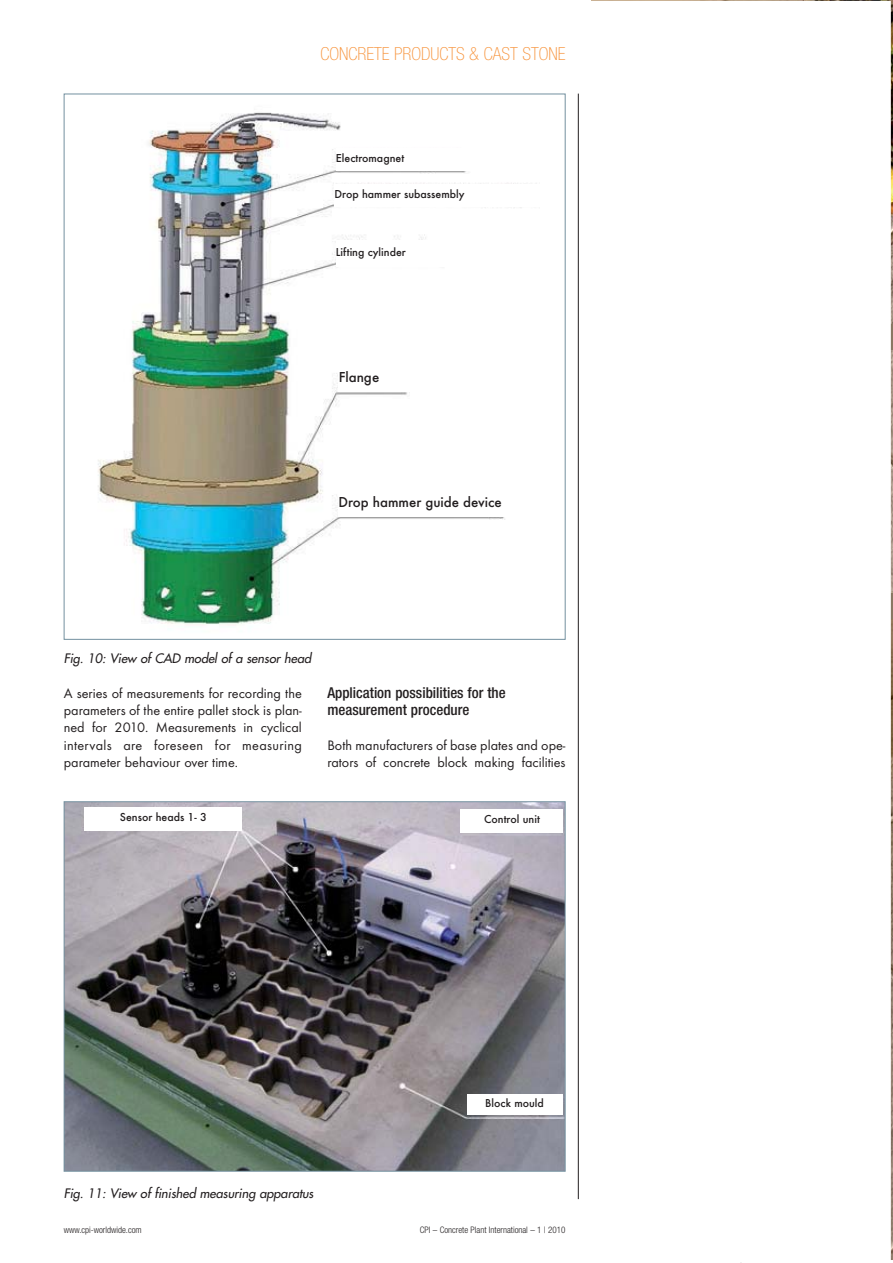
<style>
.page{position:relative;width:893px;height:1263px;background:#fff}
.page>*{position:absolute;margin:0;border:0;box-sizing:border-box;transform-origin:0 0}
.t1{font:100 condensed 18px "Helvetica Neue";color:#f79239}
.t2{font:500 condensed 15px/17.2px "Helvetica Neue";color:#231f20}
.t3{font:500 15px "Futura T";color:#231f20}
.t4{font:14.25px/17.2px "Futura T";color:#231f20;text-align:justify}
.t5{font:italic 12.75px "Futura";color:#231f20}
.t6{font:500 12px "Futura T";color:#231f20}
.t7{font:300 condensed 9px "Helvetica Neue";color:#231f20}
</style>
<div class="page">
<hr style="left:578px;top:94px;width:1px;height:1105px;background:#231f20">
<img style="left:98px;top:112px;width:439px;height:513px">
<img style="left:66px;top:803px;width:497px;height:367px">
<div style="left:336px;top:148px;width:140px;height:22px;background:#fff"></div>
<div style="left:84px;top:807px;width:158px;height:23px;background:#fff"></div>
<div style="left:461px;top:809px;width:102px;height:23px;background:#fff"></div>
<div style="left:467px;top:1094px;width:95px;height:21px;background:#fff"></div>
<div style="left:335px;top:184px;width:207px;height:23px;background:#fff"></div>
<div style="left:336px;top:240px;width:138px;height:27px;background:#fff"></div>
<div style="left:339px;top:366px;width:135px;height:26px;background:#fff"></div>
<div style="left:338px;top:490px;width:167px;height:27px;background:#fff"></div>
<div style="left:585px;top:1px;width:306px;height:1261px;border:2px solid #fff"></div>
<p class="t1" style="left:320px;top:47px;width:247px">CONCRETE PRODUCTS &amp; CAST STONE</p>
<p class="t6" style="left:336px;top:152px;width:70px">Electromagnet</p>
<p class="t6" style="left:335px;top:189px;width:132px">Drop hammer subassembly</p>
<p class="t6" style="left:336px;top:247px;width:72px">Lifting cylinder</p>
<p class="t3" style="left:339px;top:370px;width:42px">Flange</p>
<p class="t3" style="left:338px;top:495px;width:165px">Drop hammer guide device</p>
<p class="t5" style="left:64px;top:652px;width:251px">Fig. 10: View of CAD model of a sensor head</p>
<p class="t4" style="left:64px;top:686px;width:240px">A series of measurements for recording the parameters of the entire pallet stock is plan&shy;ned for 2010. Measurements in cyclical intervals are foreseen for measuring parameter behaviour over time.</p>
<p class="t2" style="left:327px;top:685px;width:180px">Application possibilities for the measurement procedure</p>
<p class="t4" style="left:327px;top:738px;width:240px">Both manufacturers of base plates and ope&shy;rators of concrete block making facilities</p>
<p class="t6" style="left:120px;top:812px;width:88px">Sensor heads 1- 3</p>
<p class="t6" style="left:484px;top:814px;width:57px">Control unit</p>
<p class="t5" style="left:64px;top:1187px;width:254px">Fig. 11: View of finished measuring apparatus</p>
<p class="t6" style="left:485px;top:1098px;width:60px">Block mould</p>
<p class="t7" style="left:64px;top:1226px;width:79px">www.cpi-worldwide.com</p>
<p class="t7" style="left:420px;top:1226px;width:147px">CPI – Concrete Plant International – 1 | 2010</p>
</div>
